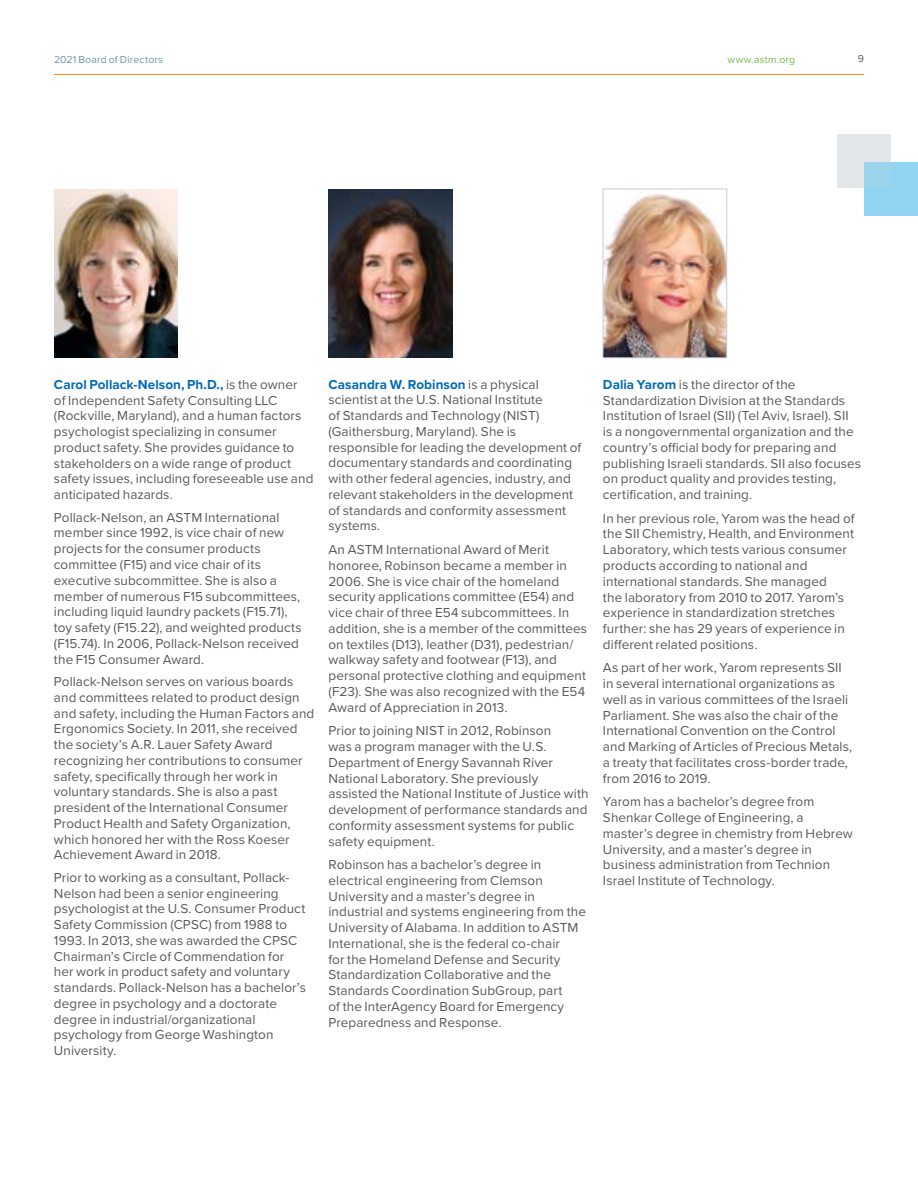
<style>
.page{position:relative;width:918px;height:1188px;background:#fff}
.page>*{position:absolute;margin:0;border:0;box-sizing:border-box;transform-origin:0 0}
.t1{font:13.5px/15.8px "Proxima Nova";letter-spacing:.005em;color:#58595b}
.t2{font:10.5px "Proxima Nova";letter-spacing:.015em;color:#7094aa}
.t3{font:10.5px "Proxima Nova";letter-spacing:.02em;color:#75ba4e}
.t4{font:10.5px "Proxima Nova";color:#58595b}
.s1{font-weight:700;color:#006bb7}
</style>
<div class="page">
<div style="left:837px;top:134px;width:54px;height:54px;background:#e4e7e9"></div>
<hr style="left:54px;top:74px;width:810px;height:1px;background:#f68b1f">
<div style="left:864px;top:162px;width:54px;height:54px;background:#91d5f3"></div>
<img style="left:605px;top:193px;width:120px;height:163px">
<div style="left:603px;top:189px;width:124px;height:169px;border:1px solid #c6cdd1"></div>
<img style="left:328px;top:189px;width:124px;height:169px">
<img style="left:54px;top:189px;width:124px;height:169px">
<p class="t2" style="left:54px;top:52px;width:111px">2021 Board of Directors</p>
<p class="t3" style="left:728px;top:52px;width:69px">www.astm.org</p>
<p class="t4" style="left:858px;top:51px;width:8px">9</p>
<p class="t1" style="left:54px;top:376px;width:261px"><span class="s1">Carol Pollack-Nelson, Ph.D.,</span> is the owner<br>of Independent Safety Consulting LLC (Rockville, Maryland), and a human factors psychologist specializing in consumer product safety. She provides guidance to stakeholders on a wide range of product safety issues, including foreseeable use and anticipated hazards.</p>
<p class="t1" style="left:54px;top:509px;width:249px">Pollack-Nelson, an ASTM International member since 1992, is vice chair of new projects for the consumer products committee (F15) and vice chair of its executive subcommittee. She is also a member of numerous F15 subcommittees, including liquid laundry packets (F15.71), toy safety (F15.22), and weighted products (F15.74). In 2006, Pollack-Nelson received the F15 Consumer Award.</p>
<p class="t1" style="left:54px;top:673px;width:262px">Pollack-Nelson serves on various boards and committees related to product design and safety, including the Human Factors and Ergonomics Society. In 2011, she received the society’s A.R. Lauer Safety Award recognizing her contributions to consumer safety, specifically through her work in voluntary standards. She is also a past president of the International Consumer Product Health and Safety Organization, which honored her with the Ross Koeser Achievement Award in 2018.</p>
<p class="t1" style="left:54px;top:869px;width:254px">Prior to working as a consultant, Pollack-Nelson had been a senior engineering psychologist at the U.S. Consumer Product Safety Commission (CPSC) from 1988 to 1993. In 2013, she was awarded the CPSC Chairman’s Circle of Commendation for her work in product safety and voluntary standards. Pollack-Nelson has a bachelor’s degree in psychology and a doctorate degree in industrial/organizational psychology from George Washington University.</p>
<p class="t1" style="left:328px;top:376px;width:254px"><span class="s1">Casandra W. Robinson</span> is a physical scientist at the U.S. National Institute<br>of Standards and Technology (NIST) (Gaithersburg, Maryland). She is responsible for leading the development of documentary standards and coordinating with other federal agencies, industry, and relevant stakeholders in the development of standards and conformity assessment systems.</p>
<p class="t1" style="left:328px;top:541px;width:260px">An ASTM International Award of Merit honoree, Robinson became a member in 2006. She is vice chair of the homeland security applications committee (E54) and vice chair of three E54 subcommittees. In addition, she is a member of the committees on textiles (D13), leather (D31), pedestrian/ walkway safety and footwear (F13), and personal protective clothing and equipment (F23). She was also recognized with the E54<br>Award of Appreciation in 2013.</p>
<p class="t1" style="left:328px;top:722px;width:262px">Prior to joining NIST in 2012, Robinson<br>was a program manager with the U.S.<br>Department of Energy Savannah River National Laboratory. She previously assisted the National Institute of Justice with development of performance standards and conformity assessment systems for public safety equipment.</p>
<p class="t1" style="left:328px;top:856px;width:259px">Robinson has a bachelor’s degree in electrical engineering from Clemson University and a master’s degree in industrial and systems engineering from the University of Alabama. In addition to ASTM International, she is the federal co-chair<br>for the Homeland Defense and Security Standardization Collaborative and the Standards Coordination SubGroup, part<br>of the InterAgency Board for Emergency Preparedness and Response.</p>
<p class="t1" style="left:603px;top:376px;width:260px"><span class="s1">Dalia Yarom</span> is the director of the Standardization Division at the Standards Institution of Israel (SII) (Tel Aviv, Israel). SII is a nongovernmental organization and the country’s official body for preparing and publishing Israeli standards. SII also focuses on product quality and provides testing, certification, and training.</p>
<p class="t1" style="left:603px;top:510px;width:253px">In her previous role, Yarom was the head of the SII Chemistry, Health, and Environment Laboratory, which tests various consumer products according to national and international standards. She managed<br>the laboratory from 2010 to 2017. Yarom’s experience in standardization stretches further: she has 29 years of experience in different related positions.</p>
<p class="t1" style="left:603px;top:659px;width:251px">As part of her work, Yarom represents SII in several international organizations as well as in various committees of the Israeli Parliament. She was also the chair of the International Convention on the Control and Marking of Articles of Precious Metals, a treaty that facilitates cross-border trade, from 2016 to 2019.</p>
<p class="t1" style="left:603px;top:793px;width:251px">Yarom has a bachelor’s degree from Shenkar College of Engineering, a master’s degree in chemistry from Hebrew University, and a master’s degree in business administration from Technion Israel Institute of Technology.</p>
</div>
